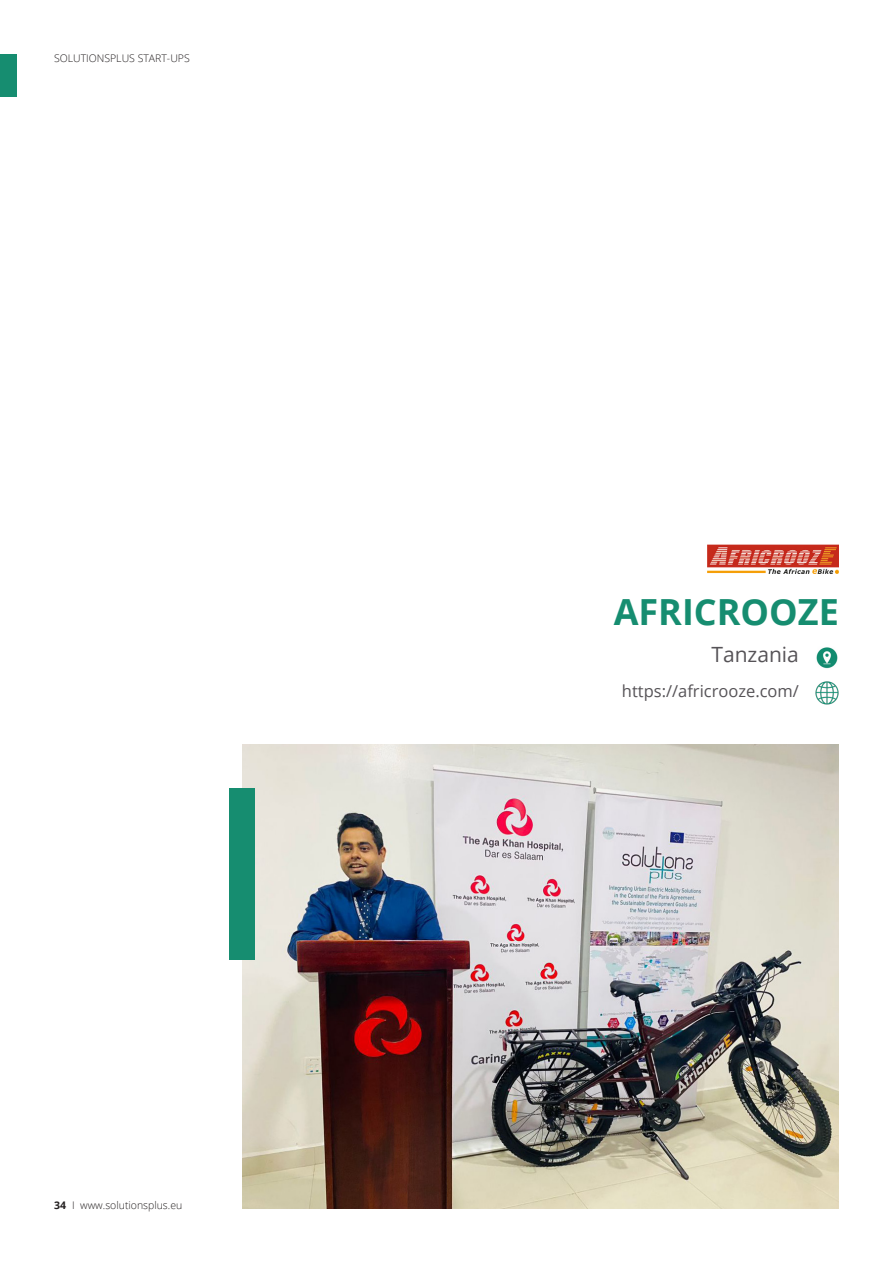
<style>
.page{position:relative;width:893px;height:1263px;background:#fff}
.page>*{position:absolute;margin:0;border:0;box-sizing:border-box;transform-origin:0 0}
.t1{font:700 36px "Open Sans";color:#168d70}
.t2{font:21px "Open Sans";color:#565357}
.t3{font:16.5px "Open Sans";color:#565357}
.t4{font:300 10.5px "Open Sans";color:#231f20}
.t5{font:700 10.5px "Open Sans";color:#231f20}
</style>
<div class="page">
<div style="left:0;top:54px;width:16px;height:43px;background:#168d70"></div>
<img style="left:707px;top:544px;width:132px;height:29px">
<img style="left:242px;top:745px;width:597px;height:464px">
<div style="left:230px;top:788px;width:25px;height:171px;background:#168d70"></div>
<img style="left:816px;top:647px;width:22px;height:22px">
<img style="left:815px;top:681px;width:24px;height:24px">
<p class="t4" style="left:54px;top:51px;width:137px">SOLUTIONSPLUS START-UPS</p>
<p class="t4" style="left:72px;top:1198px;width:112px">I www.solutionsplus.eu</p>
<p class="t5" style="left:54px;top:1198px;width:13px">34</p>
<p class="t1" style="left:614px;top:586px;width:227px">AFRICROOZE</p>
<p class="t2" style="left:711px;top:640px;width:89px">Tanzania</p>
<p class="t3" style="left:622px;top:679px;width:179px">https://africrooze.com/</p>
</div>
